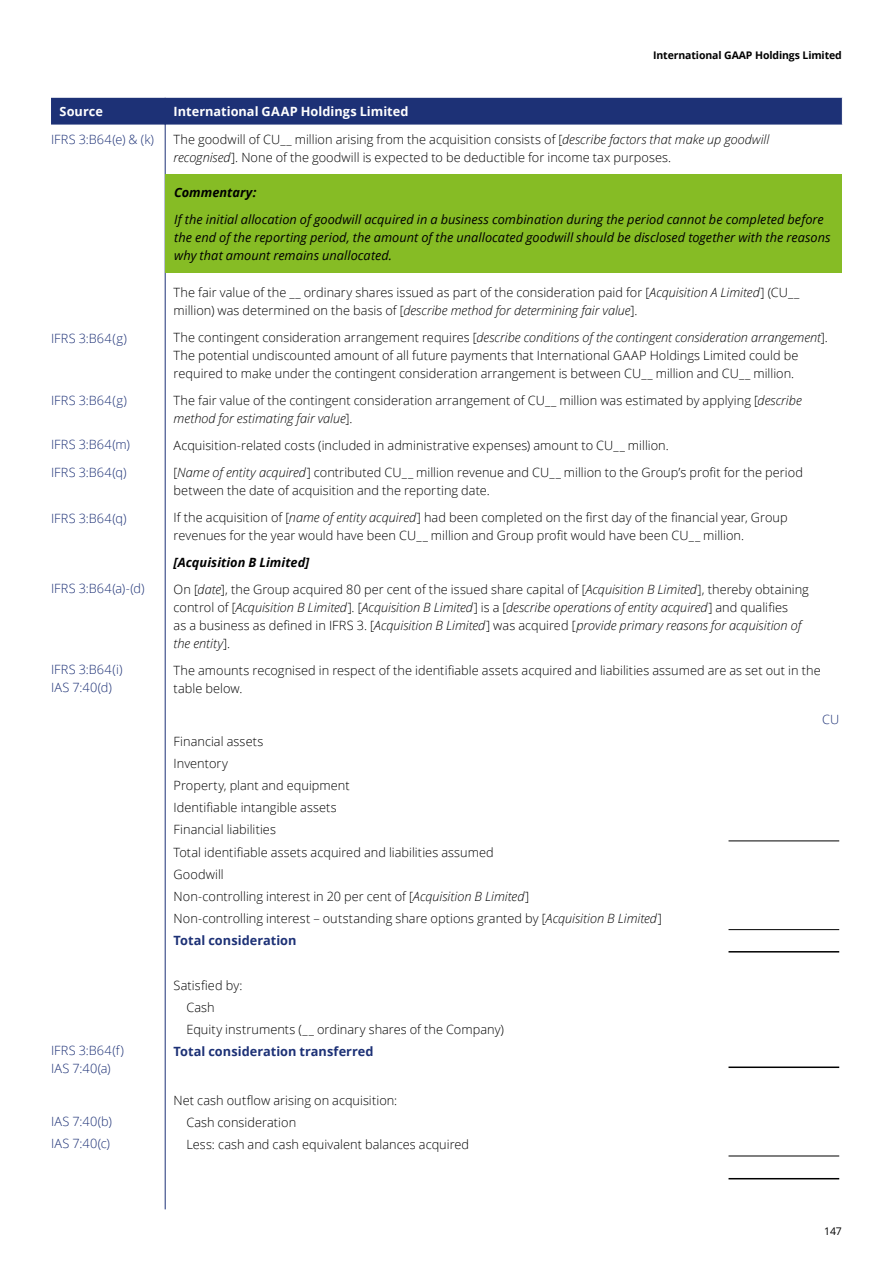
<style>
.page{position:relative;width:893px;height:1263px;background:#fff}
.page>*{position:absolute;margin:0;border:0;box-sizing:border-box;transform-origin:0 0}
.t1{font:300 12.75px/22.2px "Open Sans";letter-spacing:.005em;color:#000}
.t2{font:italic 12.75px/18px "Open Sans";color:#000}
.t3{font:italic 300 12.75px/18px "Open Sans";color:#000}
.t4{font:300 12.75px/18px "Open Sans";letter-spacing:.02em;color:#1d3176}
.t5{font:700 12.75px "Open Sans";color:#1d3176}
.t6{font:italic 700 12.75px "Open Sans";color:#000}
.t7{font:700 12.75px "Open Sans";color:#fff}
.t8{font:700 10.5px "Open Sans";letter-spacing:-.01em;color:#000}
.t9{font:10.5px "Open Sans";color:#000}
.s1{font-weight:700;color:#fff}
.s2{font-style:italic}
.s3{font-weight:700;font-style:italic}
.s4{font-style:normal}
.s5{font-weight:700;color:#1d3176}
</style>
<div class="page">
<hr style="left:165px;top:122px;width:1px;height:1087px;background:#1d3176">
<div style="left:51px;top:98px;width:792px;height:27px;background:#1d3176"></div>
<hr style="left:728px;top:840px;width:111px;height:1px;background:#000">
<hr style="left:728px;top:951px;width:111px;height:1px;background:#000">
<hr style="left:728px;top:1066px;width:111px;height:2px;background:#000">
<hr style="left:728px;top:1178px;width:111px;height:1px;background:#000">
<hr style="left:728px;top:929px;width:111px;height:1px;background:#000">
<hr style="left:728px;top:1155px;width:111px;height:1px;background:#000">
<div style="left:166px;top:174px;width:676px;height:98px;background:#86bc25"></div>
<p class="t8" style="left:653px;top:48px;width:190px">International GAAP Holdings Limited</p>
<p class="t7" style="left:60px;top:102px;width:45px">Source</p>
<p class="t1" style="left:174px;top:97px;width:597px;line-height:27.8px"><span class="s1">International GAAP Holdings Limited<br></span>The goodwill of CU__ million arising from the acquisition consists of [<span class="s2">describe factors that make up goodwill</span></p>
<p class="t1" style="left:174px;top:146px;width:499px"><span class="s2">recognised</span>]. None of the goodwill is expected to be deductible for income tax purposes.</p>
<p class="t4" style="left:51px;top:130px;width:105px">IFRS 3:B64(e) &amp; (k)</p>
<p class="t4" style="left:51px;top:329px;width:77px">IFRS 3:B64(g)</p>
<p class="t4" style="left:51px;top:391px;width:77px">IFRS 3:B64(g)</p>
<p class="t4" style="left:51px;top:430px;width:80px;line-height:27.9px">IFRS 3:B64(m)<br>IFRS 3:B64(q)</p>
<p class="t4" style="left:51px;top:509px;width:77px">IFRS 3:B64(q)</p>
<p class="t4" style="left:51px;top:579px;width:95px">IFRS 3:B64(a)-(d)</p>
<p class="t4" style="left:51px;top:660px;width:73px">IFRS 3:B64(i)<br>IAS 7:40(d)</p>
<p class="t4" style="left:51px;top:1041px;width:75px">IFRS 3:B64(f)<br>IAS 7:40(a)</p>
<p class="t4" style="left:51px;top:1110px;width:62px;line-height:22.2px">IAS 7:40(b)<br>IAS 7:40(c)</p>
<p class="t6" style="left:174px;top:183px;width:84px">Commentary:</p>
<p class="t2" style="left:174px;top:210px;width:658px">If the initial allocation of goodwill acquired in a business combination during the period cannot be completed before the end of the reporting period, the amount of the unallocated goodwill should be disclosed together with the reasons why that amount remains unallocated.</p>
<p class="t1" style="left:174px;top:283px;width:627px;line-height:18px">The fair value of the __ ordinary shares issued as part of the consideration paid for [<span class="s2">Acquisition A Limited</span>] (CU__ million) was determined on the basis of [<span class="s2">describe method for determining fair value</span>].</p>
<p class="t1" style="left:174px;top:328px;width:656px;line-height:18px">The contingent consideration arrangement requires [<span class="s2">describe conditions of the contingent consideration arrangement</span>].<br>The potential undiscounted amount of all future payments that International GAAP Holdings Limited could be required to make under the contingent consideration arrangement is between CU__ million and CU__ million.</p>
<p class="t1" style="left:174px;top:391px;width:630px;line-height:18px">The fair value of the contingent consideration arrangement of CU__ million was estimated by applying [<span class="s2">describe method for estimating fair value</span>].</p>
<p class="t1" style="left:174px;top:431px;width:631px;line-height:27px">Acquisition-related costs (included in administrative expenses) amount to CU__ million.<br>[<span class="s2">Name of entity acquired</span>] contributed CU__ million revenue and CU__ million to the Group’s profit for the period</p>
<p class="t1" style="left:174px;top:476px;width:615px;line-height:27px">between the date of acquisition and the reporting date.<br>If the acquisition of [<span class="s2">name of entity acquired</span>] had been completed on the first day of the financial year, Group</p>
<p class="t1" style="left:174px;top:524px;width:572px">revenues for the year would have been CU__ million and Group profit would have been CU__ million.</p>
<p class="t1" style="left:174px;top:548px;width:637px;line-height:27px"><span class="s3">[Acquisition B Limited]<br></span>On [<span class="s2">date</span>], the Group acquired 80 per cent of the issued share capital of [<span class="s2">Acquisition B Limited</span>], thereby obtaining</p>
<p class="t3" style="left:174px;top:598px;width:629px"><span class="s4">control of [</span>Acquisition B Limited<span class="s4">]. [</span>Acquisition B Limited<span class="s4">] is a [</span>describe operations of entity acquired<span class="s4">] and qualifies as a business as defined in IFRS 3. [</span>Acquisition B Limited<span class="s4">] was acquired [</span>provide primary reasons for acquisition of the entity<span class="s4">].</span></p>
<p class="t1" style="left:174px;top:661px;width:649px;line-height:18px">The amounts recognised in respect of the identifiable assets acquired and liabilities assumed are as set out in the table below.</p>
<p class="t4" style="left:822px;top:709px;width:19px">CU</p>
<p class="t1" style="left:174px;top:730px;width:490px">Financial assets<br>Inventory<br>Property, plant and equipment<br>Identifiable intangible assets<br>Financial liabilities<br>Total identifiable assets acquired and liabilities assumed<br>Goodwill<br>Non-controlling interest in 20 per cent of [<span class="s2">Acquisition B Limited</span>]<br>Non-controlling interest – outstanding share options granted by [<span class="s2">Acquisition B Limited</span>] <span class="s5">Total consideration</span></p>
<p class="t1" style="left:186px;top:973px;width:319px;text-indent:-13px">Satisfied by:<br>Cash<br>Equity instruments (__ ordinary shares of the Company)</p>
<p class="t5" style="left:174px;top:1042px;width:202px">Total consideration transferred</p>
<p class="t1" style="left:186px;top:1089px;width:284px;text-indent:-13px">Net cash outflow arising on acquisition:<br>Cash consideration<br>Less: cash and cash equivalent balances acquired</p>
<p class="t9" style="left:824px;top:1224px;width:19px">147</p>
</div>
